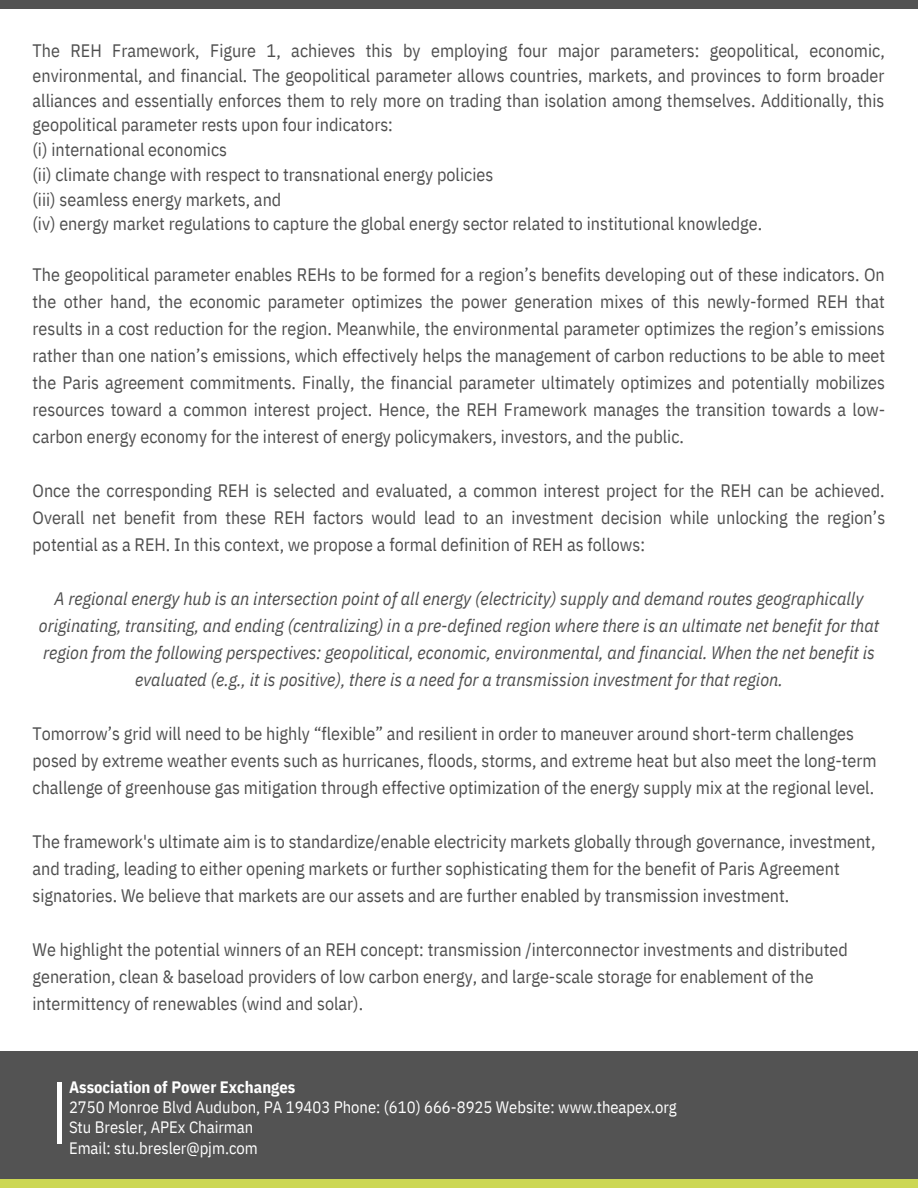
<style>
.page{position:relative;width:918px;height:1188px;background:#fff}
.page>*{position:absolute;margin:0;border:0;box-sizing:border-box;transform-origin:0 0}
.t1{font:18px/27px "IBM Plex Sans Cond";color:#4f4f4f}
.t2{font:italic 18px/27px "IBM Plex Sans Cond";color:#4f4f4f;text-align:center}
.t3{font:16.5px/20.2px "IBM Plex Sans Cond";color:#fff}
.t4{font:700 16.5px "IBM Plex Sans Cond";color:#fff}
</style>
<div class="page">
<div style="left:0;top:0;width:918px;height:9px;background:#535353"></div>
<div style="left:0;top:1179px;width:918px;height:9px;background:#ccd754"></div>
<div style="left:1px;top:1051px;width:917px;height:128px;background:#535353"></div>
<hr style="left:57px;top:1082px;width:4px;height:62px;background:#fff">
<p class="t1" style="left:33px;top:37px;width:854px;line-height:24.8px">The REH Framework, Figure 1, achieves this by employing four major parameters: geopolitical, economic, environmental, and financial. The geopolitical parameter allows countries, markets, and provinces to form broader alliances and essentially enforces them to rely more on trading than isolation among themselves. Additionally, this geopolitical parameter rests upon four indicators:<br>(i) international economics<br>(ii) climate change with respect to transnational energy policies<br>(iii) seamless energy markets, and<br>(iv) energy market regulations to capture the global energy sector related to institutional knowledge.</p>
<p class="t1" style="left:33px;top:259px;width:854px;text-align:justify">The geopolitical parameter enables REHs to be formed for a region’s benefits developing out of these indicators. On the other hand, the economic parameter optimizes the power generation mixes of this newly-formed REH that results in a cost reduction for the region. Meanwhile, the environmental parameter optimizes the region’s emissions rather than one nation’s emissions, which effectively helps the management of carbon reductions to be able to meet the Paris agreement commitments. Finally, the financial parameter ultimately optimizes and potentially mobilizes resources toward a common interest project. Hence, the REH Framework manages the transition towards a low&shy;carbon energy economy for the interest of energy policymakers, investors, and the public.</p>
<p class="t1" style="left:33px;top:475px;width:854px;text-align:justify">Once the corresponding REH is selected and evaluated, a common interest project for the REH can be achieved.<br>Overall net benefit from these REH factors would lead to an investment decision while unlocking the region’s potential as a REH. In this context, we propose a formal definition of REH as follows:</p>
<p class="t2" style="left:39px;top:583px;width:842px">A regional energy hub is an intersection point of all energy (electricity) supply and demand routes geographically originating, transiting, and ending (centralizing) in a pre-defined region where there is an ultimate net benefit for that region from the following perspectives: geopolitical, economic, environmental, and financial. When the net benefit is evaluated (e.g., it is positive), there is a need for a transmission investment for that region.</p>
<p class="t1" style="left:33px;top:718px;width:846px">Tomorrow’s grid will need to be highly “flexible” and resilient in order to maneuver around short-term challenges posed by extreme weather events such as hurricanes, floods, storms, and extreme heat but also meet the long-term challenge of greenhouse gas mitigation through effective optimization of the energy supply mix at the regional level.</p>
<p class="t1" style="left:33px;top:826px;width:844px">The framework's ultimate aim is to standardize/enable electricity markets globally through governance, investment, and trading, leading to either opening markets or further sophisticating them for the benefit of Paris Agreement signatories. We believe that markets are our assets and are further enabled by transmission investment.</p>
<p class="t1" style="left:33px;top:934px;width:817px">We highlight the potential winners of an REH concept: transmission /interconnector investments and distributed generation, clean &amp; baseload providers of low carbon energy, and large-scale storage for enablement of the intermittency of renewables (wind and solar).</p>
<p class="t4" style="left:69px;top:1074px;width:228px">Association of Power Exchanges</p>
<p class="t3" style="left:69px;top:1096px;width:609px">2750 Monroe Blvd Audubon, PA 19403 Phone: (610) 666-8925 Website: www.theapex.org<br>Stu Bresler, APEx Chairman<br>Email: stu.bresler@pjm.com</p>
</div>
